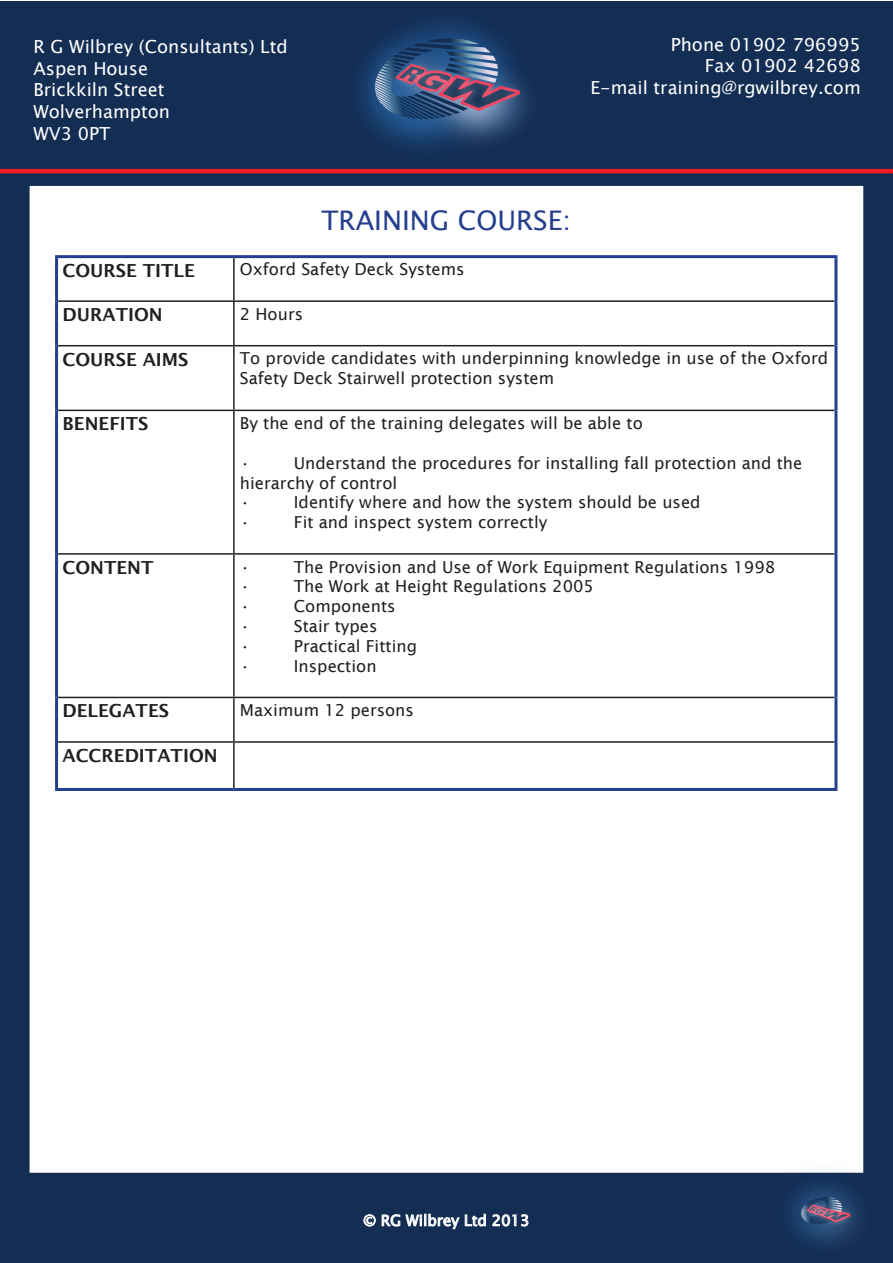
<style>
.page{position:relative;width:893px;height:1263px;background:#fff}
.page>*{position:absolute;margin:0;border:0;box-sizing:border-box;transform-origin:0 0}
.t1{font:27px "Lucida Sans Unicode";color:#253f8e}
.t2{font:18px/21.6px "Lucida Sans Unicode";color:#fff}
.t3{font:600 18px "Lucida Sans";color:#231f20}
.t4{font:16.5px/19.8px "Lucida Sans";color:#231f20}
.t5{font:15px "Lucida Sans Unicode";color:#fff}
</style>
<div class="page">
<div style="left:0;top:1px;width:893px;height:1262px;background:#132d53"></div>
<hr style="left:0;top:169px;width:893px;height:4px;background:#ee1d23">
<img style="left:321px;top:168px;width:226px;height:6px">
<img style="left:357px;top:20px;width:173px;height:129px">
<div style="left:32px;top:188px;width:829px;height:982px;background:#fff"></div>
<div style="left:30px;top:186px;width:833px;height:987px;border:4px solid #fff"></div>
<img style="left:747px;top:1143px;width:117px;height:30px">
<img style="left:754px;top:1152px;width:110px;height:94px">
<svg style="left:363px;top:1213px;width:123px;height:16px"></svg>
<svg style="left:492px;top:1214px;width:37px;height:13px"></svg>
<hr style="left:55px;top:255px;width:179px;height:3px;background:#253f8e">
<hr style="left:55px;top:258px;width:3px;height:43px;background:#253f8e">
<hr style="left:234px;top:255px;width:603px;height:3px;background:#253f8e">
<hr style="left:834px;top:258px;width:3px;height:43px;background:#253f8e">
<hr style="left:55px;top:301px;width:3px;height:45px;background:#253f8e">
<hr style="left:834px;top:301px;width:3px;height:45px;background:#253f8e">
<hr style="left:55px;top:346px;width:3px;height:64px;background:#253f8e">
<hr style="left:834px;top:346px;width:3px;height:64px;background:#253f8e">
<hr style="left:55px;top:410px;width:3px;height:144px;background:#253f8e">
<hr style="left:834px;top:410px;width:3px;height:144px;background:#253f8e">
<hr style="left:55px;top:554px;width:3px;height:143px;background:#253f8e">
<hr style="left:834px;top:554px;width:3px;height:143px;background:#253f8e">
<hr style="left:55px;top:697px;width:3px;height:45px;background:#253f8e">
<hr style="left:834px;top:697px;width:3px;height:45px;background:#253f8e">
<hr style="left:55px;top:742px;width:3px;height:46px;background:#253f8e">
<hr style="left:834px;top:742px;width:3px;height:46px;background:#253f8e">
<hr style="left:55px;top:788px;width:179px;height:3px;background:#253f8e">
<hr style="left:234px;top:788px;width:603px;height:3px;background:#253f8e">
<hr style="left:233px;top:258px;width:2px;height:42px;background:#231f20">
<hr style="left:58px;top:300px;width:176px;height:2px;background:#231f20">
<hr style="left:234px;top:300px;width:600px;height:2px;background:#231f20">
<hr style="left:233px;top:302px;width:2px;height:43px;background:#231f20">
<hr style="left:58px;top:345px;width:176px;height:1px;background:#231f20">
<hr style="left:234px;top:345px;width:600px;height:1px;background:#231f20">
<hr style="left:233px;top:346px;width:2px;height:64px;background:#231f20">
<hr style="left:58px;top:410px;width:176px;height:1px;background:#231f20">
<hr style="left:234px;top:410px;width:600px;height:1px;background:#231f20">
<hr style="left:233px;top:411px;width:2px;height:142px;background:#231f20">
<hr style="left:58px;top:553px;width:176px;height:2px;background:#231f20">
<hr style="left:234px;top:553px;width:600px;height:2px;background:#231f20">
<hr style="left:233px;top:555px;width:2px;height:142px;background:#231f20">
<hr style="left:58px;top:697px;width:176px;height:1px;background:#231f20">
<hr style="left:234px;top:697px;width:600px;height:1px;background:#231f20">
<hr style="left:233px;top:698px;width:2px;height:43px;background:#231f20">
<hr style="left:58px;top:741px;width:176px;height:2px;background:#231f20">
<hr style="left:234px;top:741px;width:600px;height:2px;background:#231f20">
<hr style="left:233px;top:743px;width:2px;height:45px;background:#231f20">
<p class="t2" style="left:34px;top:36px;width:256px">R G Wilbrey (Consultants) Ltd<br>Aspen House<br>Brickkiln Street<br>Wolverhampton<br>WV3 0PT</p>
<p class="t2" style="left:591px;top:33px;width:272px;text-align:right">Phone 01902 796995<br>Fax 01902 42698<br>E-mail training@rgwilbrey.com</p>
<p class="t1" style="left:322px;top:200px;width:251px">TRAINING COURSE:</p>
<p class="t3" style="left:63px;top:260px;width:134px">COURSE TITLE</p>
<p class="t4" style="left:240px;top:260px;width:226px">Oxford Safety Deck Systems</p>
<p class="t3" style="left:63px;top:304px;width:102px">DURATION</p>
<p class="t4" style="left:240px;top:304px;width:65px">2 Hours</p>
<p class="t3" style="left:63px;top:349px;width:127px">COURSE AIMS</p>
<p class="t4" style="left:240px;top:349px;width:590px">To provide candidates with underpinning knowledge in use of the Oxford<br>Safety Deck Stairwell protection system</p>
<p class="t3" style="left:63px;top:413px;width:87px">BENEFITS</p>
<p class="t4" style="left:240px;top:413px;width:404px">By the end of the training delegates will be able to</p>
<p class="t4" style="left:240px;top:453px;width:12px">•</p>
<p class="t4" style="left:240px;top:453px;width:564px;text-indent:54px">Understand the procedures for installing fall protection and the hierarchy of control</p>
<p class="t4" style="left:240px;top:492px;width:12px">•</p>
<p class="t4" style="left:294px;top:492px;width:408px">Identify where and how the system should be used</p>
<p class="t4" style="left:240px;top:512px;width:12px">•</p>
<p class="t4" style="left:294px;top:512px;width:255px">Fit and inspect system correctly</p>
<p class="t3" style="left:63px;top:557px;width:92px">CONTENT</p>
<p class="t4" style="left:240px;top:557px;width:12px">•</p>
<p class="t4" style="left:294px;top:557px;width:483px">The Provision and Use of Work Equipment Regulations 1998</p>
<p class="t4" style="left:240px;top:577px;width:12px">•</p>
<p class="t4" style="left:294px;top:577px;width:302px">The Work at Height Regulations 2005</p>
<p class="t4" style="left:240px;top:596px;width:12px">•</p>
<p class="t4" style="left:294px;top:596px;width:103px">Components</p>
<p class="t4" style="left:240px;top:616px;width:12px">•</p>
<p class="t4" style="left:294px;top:616px;width:85px">Stair types</p>
<p class="t4" style="left:240px;top:636px;width:12px">•</p>
<p class="t4" style="left:294px;top:636px;width:125px">Practical Fitting</p>
<p class="t4" style="left:240px;top:656px;width:12px">•</p>
<p class="t4" style="left:294px;top:656px;width:84px">Inspection</p>
<p class="t3" style="left:63px;top:701px;width:108px">DELEGATES</p>
<p class="t4" style="left:240px;top:700px;width:176px">Maximum 12 persons</p>
<p class="t3" style="left:63px;top:745px;width:157px">ACCREDITATION</p>
<p class="t5" style="left:363px;top:1208px;width:168px">© RG Wilbrey Ltd 2013</p>
</div>
